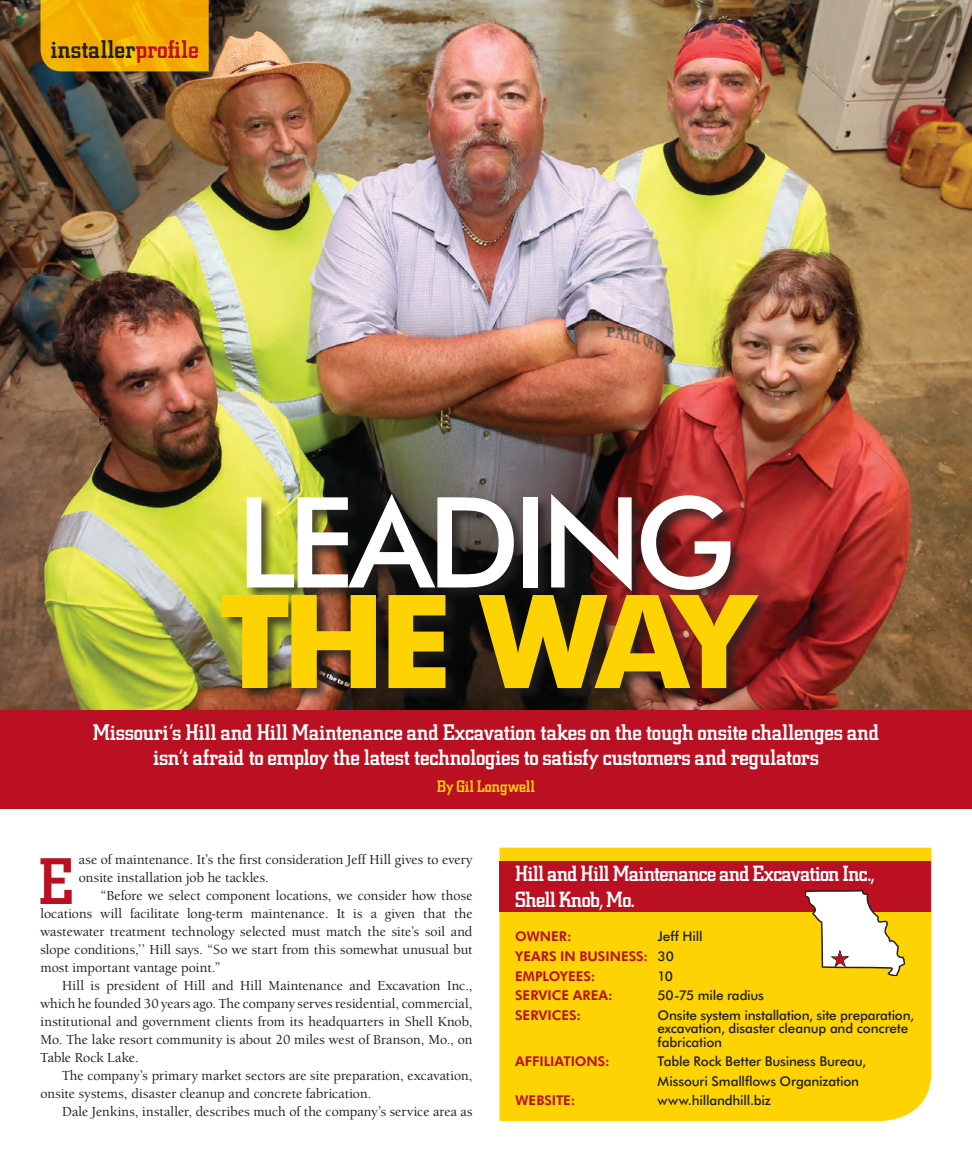
<style>
.page{position:relative;width:972px;height:1175px;background:#fff}
.page>*{position:absolute;margin:0;border:0;box-sizing:border-box;transform-origin:0 0}
.Head{font:700 130.05px "Futura BT";letter-spacing:-.075em;color:#fed304}
.Head-2{font:500 126px "Futura BT";letter-spacing:-.06em;color:#fff}
.Drop_Cap{font:65.4px "Circuit";color:#ba1021}
.t1{font:25.5px "Circuit";color:#231f20}
.Main_Subhead{font:22.5px "Circuit";letter-spacing:-.015em;color:#fff}
.Profile_Box_Head{font:21.9px/25.5px "Circuit";letter-spacing:-.035em;color:#fff}
.Byline{font:16.5px "Circuit";color:#fed304}
.Body_Copy{font:500 14.25px/18px "Berkeley Oldstyle IT Cby BT";letter-spacing:.005em;color:#231f20}
.Profile_Box_Subhead{font:500 13.5px/13.5px "Futura BT";letter-spacing:-.01em;color:#231f20}
.Profile_Box_Subhead-2{font:800 13.5px "Futura BT";color:#ba1021}
.s1{color:#ba1021}
.s2{font-weight:500;color:#231f20}
</style>
<div class="page">
<img style="left:0;top:0;width:972px;height:710px">
<div style="left:0;top:710px;width:972px;height:99px;background:#ba1021"></div>
<svg style="left:40px;top:0;width:169px;height:71px;background:#f1ac01"></svg>
<div style="left:500px;top:847px;width:432px;height:273px;background:#fed304"></div>
<div style="left:500px;top:861px;width:432px;height:51px;background:#ba1021"></div>
<div style="left:221px;top:494px;width:551px;height:208px;background:#231f20;opacity:.75"></div>
<svg style="left:804px;top:890px;width:102px;height:86px"></svg>
<p class="t1" style="left:50px;top:33px;width:150px">installer<span class="s1">profile</span></p>
<p class="Head-2" style="left:236px;top:466px;width:501px">LEADING</p>
<p class="Head" style="left:219px;top:562px;width:536px">THE WAY</p>
<p class="Main_Subhead" style="left:93px;top:718px;width:788px">Missouri’s Hill and Hill Maintenance and Excavation takes on the tough onsite challenges and</p>
<p class="Main_Subhead" style="left:153px;top:744px;width:667px">isn’t afraid to employ the latest technologies to satisfy customers and regulators</p>
<p class="Byline" style="left:437px;top:776px;width:100px">By Gil Longwell</p>
<p class="Body_Copy" style="left:79px;top:850px;width:395px">ase of maintenance. It’s the first consideration Jeff Hill gives to every onsite installation job he tackles.</p>
<p class="Body_Copy" style="left:41px;top:886px;width:434px;text-align:justify;text-indent:60px">“Before we select component locations, we consider how those locations will facilitate long-term maintenance. It is a given that the wastewater treatment technology selected must match the site’s soil and slope conditions,’’ Hill says. “So we start from this somewhat unusual but most important vantage point.”</p>
<p class="Body_Copy" style="left:41px;top:976px;width:434px;text-align:justify;text-indent:22px">Hill is president of Hill and Hill Maintenance and Excavation Inc., which he founded 30 years ago. The company serves residential, commercial, institutional and government clients from its headquarters in Shell Knob, Mo. The lake resort community is about 20 miles west of Branson, Mo., on Table Rock Lake.</p>
<p class="Body_Copy" style="left:41px;top:1066px;width:433px;text-indent:22px">The company’s primary market sectors are site preparation, excavation, onsite systems, disaster cleanup and concrete fabrication.</p>
<p class="Body_Copy" style="left:62px;top:1102px;width:412px">Dale Jenkins, installer, describes much of the company’s service area as</p>
<p class="Drop_Cap" style="left:38px;top:841px;width:37px">E</p>
<p class="Profile_Box_Head" style="left:515px;top:860px;width:361px">Hill and Hill Maintenance and Excavation Inc.,<br>Shell Knob, Mo.</p>
<p class="Profile_Box_Subhead-2" style="left:515px;top:928px;width:58px">OWNER:</p>
<p class="Profile_Box_Subhead" style="left:658px;top:929px;width:47px">Jeff Hill</p>
<p class="Profile_Box_Subhead-2" style="left:515px;top:948px;width:160px">YEARS IN BUSINESS: <span class="s2">30</span></p>
<p class="Profile_Box_Subhead-2" style="left:515px;top:967px;width:82px">EMPLOYEES:</p>
<p class="Profile_Box_Subhead" style="left:658px;top:969px;width:17px">10</p>
<p class="Profile_Box_Subhead-2" style="left:515px;top:987px;width:99px">SERVICE AREA:</p>
<p class="Profile_Box_Subhead" style="left:658px;top:988px;width:108px">50-75 mile radius</p>
<p class="Profile_Box_Subhead-2" style="left:515px;top:1006px;width:67px">SERVICES:</p>
<p class="Profile_Box_Subhead" style="left:658px;top:1008px;width:258px">Onsite system installation, site preparation, excavation, disaster cleanup and concrete fabrication</p>
<p class="Profile_Box_Subhead-2" style="left:515px;top:1053px;width:96px">AFFILIATIONS:</p>
<p class="Profile_Box_Subhead" style="left:658px;top:1054px;width:210px">Table Rock Better Business Bureau,</p>
<p class="Profile_Box_Subhead" style="left:658px;top:1074px;width:203px">Missouri Smallflows Organization</p>
<p class="Profile_Box_Subhead-2" style="left:515px;top:1092px;width:62px">WEBSITE:</p>
<p class="Profile_Box_Subhead" style="left:658px;top:1093px;width:115px">www.hillandhill.biz</p>
</div>
